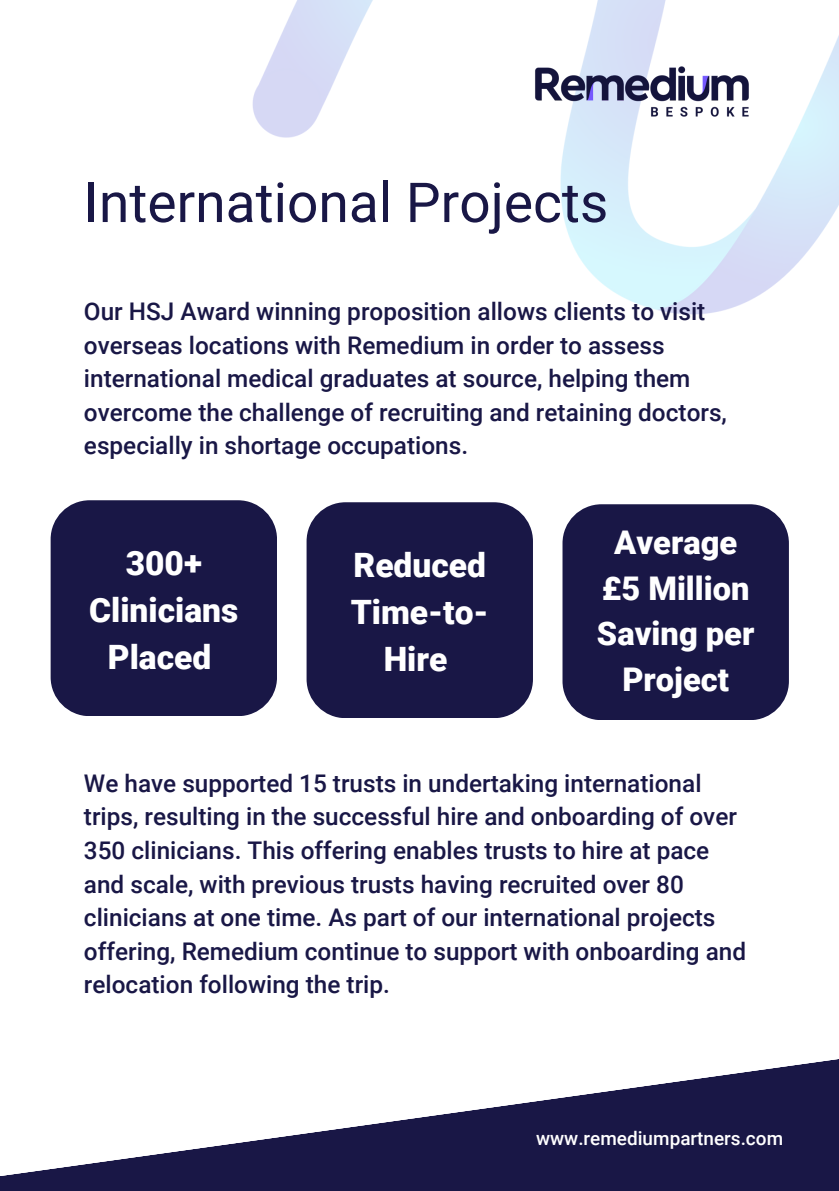
<style>
.page{position:relative;width:839px;height:1191px;background:#fff}
.page>*{position:absolute;margin:0;border:0;box-sizing:border-box;transform-origin:0 0}
.t1{font:55px "Roboto";color:#191746}
.t2{font:900 33.6px/46.8px "Roboto";color:#fff;text-align:center}
.t3{font:900 32.6px/45.4px "Roboto";color:#fff;text-align:center}
.t4{font:500 24.4px/33.6px "Roboto";color:#191746}
.t5{font:500 19px "Roboto";color:#fff}
</style>
<div class="page">
<img style="left:252px;top:0;width:586px;height:315px">
<div style="left:306px;top:502px;width:227px;height:216px;background:#191746;border-radius:39px"></div>
<div style="left:51px;top:500px;width:226px;height:216px;background:#191746;border-radius:39px"></div>
<div style="left:562px;top:504px;width:226px;height:216px;background:#191746;border-radius:39px"></div>
<img style="left:506px;top:40px;width:267px;height:88px">
<svg style="left:0;top:1059px;width:838px;height:132px;fill:#191746"></svg>
<p class="t1" style="left:84px;top:171px;width:526px">International Projects</p>
<p class="t4" style="left:84px;top:295px;width:644px">Our HSJ Award winning proposition allows clients to visit overseas locations with Remedium in order to assess international medical graduates at source, helping them overcome the challenge of recruiting and retaining doctors, especially in shortage occupations.</p>
<p class="t2" style="left:89px;top:540px;width:150px">300+<br>Clinicians<br>Placed</p>
<p class="t2" style="left:350px;top:542px;width:139px">Reduced<br>Time-to-<br>Hire</p>
<p class="t3" style="left:597px;top:520px;width:159px">Average £5 Million<br>Saving per<br>Project</p>
<p class="t4" style="left:84px;top:767px;width:663px">We have supported 15 trusts in undertaking international trips, resulting in the successful hire and onboarding of over 350 clinicians. This offering enables trusts to hire at pace and scale, with previous trusts having recruited over 80 clinicians at one time. As part of our international projects offering, Remedium continue to support with onboarding and relocation following the trip.</p>
<p class="t5" style="left:536px;top:1128px;width:248px">www.remediumpartners.com</p>
</div>
